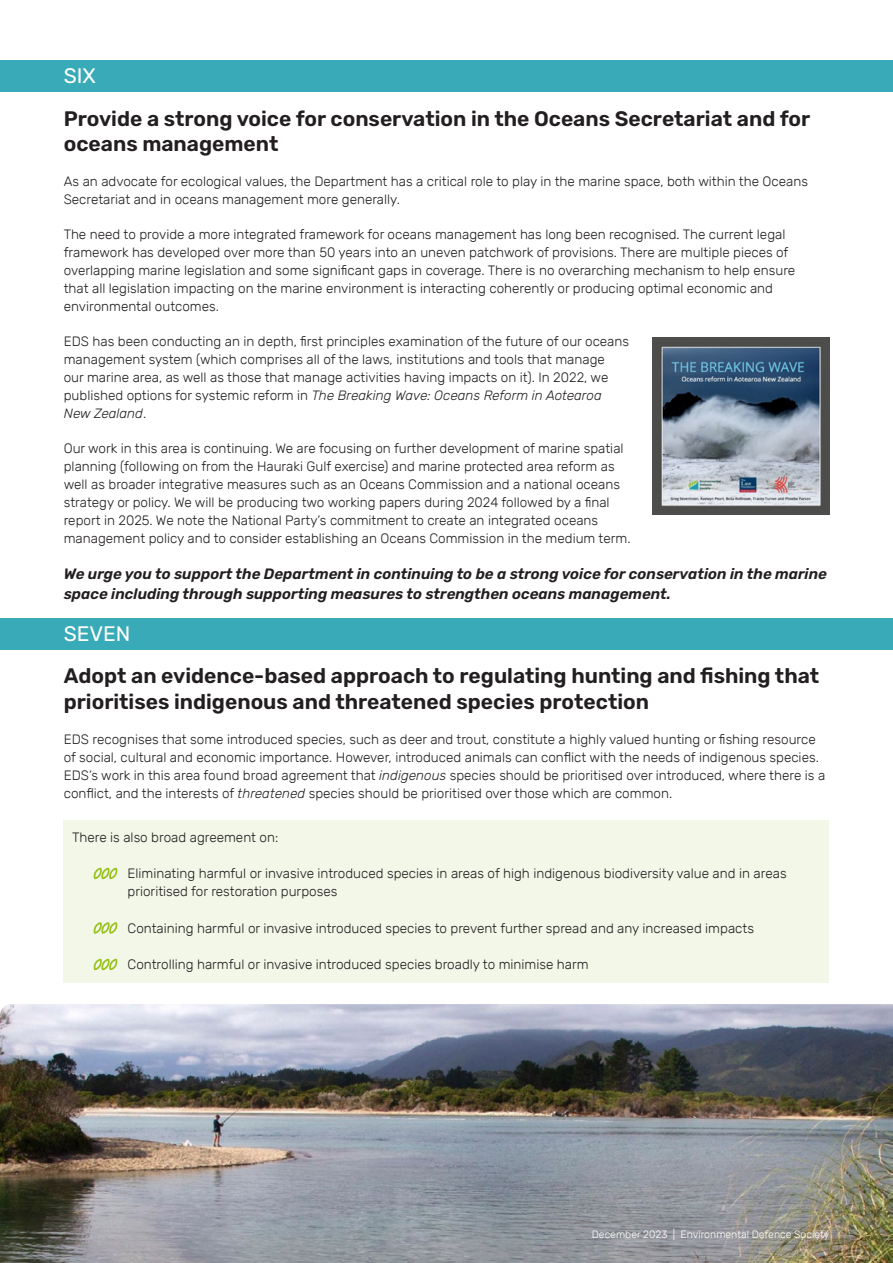
<style>
.page{position:relative;width:893px;height:1263px;background:#fff}
.page>*{position:absolute;margin:0;border:0;box-sizing:border-box;transform-origin:0 0}
.t1{font:600 21px/25.2px "Rubik";color:#231f20}
.t2{font:21px "Rubik";color:#fff}
.t3{font:italic 600 15px/19.5px "Rubik";color:#231f20}
.t4{font:300 13.5px/18px "Rubik";color:#231f20}
.t5{font:300 10.5px "Rubik";color:#fff}
.s1{font-style:italic}
</style>
<div class="page">
<div style="left:64px;top:821px;width:765px;height:162px;background:#f2f7e8"></div>
<div style="left:0;top:60px;width:893px;height:31px;background:#39aab7"></div>
<div style="left:0;top:618px;width:893px;height:31px;background:#39aab7"></div>
<svg style="left:94px;top:868px;width:23px;height:11px"></svg>
<svg style="left:94px;top:922px;width:23px;height:12px"></svg>
<svg style="left:94px;top:959px;width:23px;height:11px"></svg>
<img style="left:652px;top:337px;width:177px;height:177px">
<img style="left:0;top:1004px;width:893px;height:259px">
<h1 class="t2" style="left:64px;top:64px;width:34px">SIX</h1>
<h1 class="t1" style="left:64px;top:106px;width:748px">Provide a strong voice for conservation in the Oceans Secretariat and for oceans management</h1>
<p class="t4" style="left:64px;top:173px;width:746px">As an advocate for ecological values, the Department has a critical role to play in the marine space, both within the Oceans<br>Secretariat and in oceans management more generally.</p>
<p class="t4" style="left:64px;top:226px;width:733px">The need to provide a more integrated framework for oceans management has long been recognised. The current legal framework has developed over more than 50 years into an uneven patchwork of provisions. There are multiple pieces of overlapping marine legislation and some significant gaps in coverage. There is no overarching mechanism to help ensure that all legislation impacting on the marine environment is interacting coherently or producing optimal economic and environmental outcomes.</p>
<p class="t4" style="left:64px;top:332px;width:567px">EDS has been conducting an in depth, first principles examination of the future of our oceans management system (which comprises all of the laws, institutions and tools that manage<br>our marine area, as well as those that manage activities having impacts on it). In 2022, we published options for systemic reform in <span class="s1">The Breaking Wave: Oceans Reform in Aotearoa New Zealand</span>.</p>
<p class="t4" style="left:64px;top:439px;width:568px">Our work in this area is continuing. We are focusing on further development of marine spatial planning (following on from the Hauraki Gulf exercise) and marine protected area reform as well as broader integrative measures such as an Oceans Commission and a national oceans strategy or policy. We will be producing two working papers during 2024 followed by a final report in 2025. We note the National Party’s commitment to create an integrated oceans management policy and to consider establishing an Oceans Commission in the medium term.</p>
<p class="t3" style="left:64px;top:565px;width:765px">We urge you to support the Department in continuing to be a strong voice for conservation in the marine space including through supporting measures to strengthen oceans management.</p>
<h1 class="t2" style="left:64px;top:622px;width:68px">SEVEN</h1>
<h1 class="t1" style="left:64px;top:664px;width:757px">Adopt an evidence-based approach to regulating hunting and fishing that prioritises indigenous and threatened species protection</h1>
<p class="t4" style="left:64px;top:730px;width:763px">EDS recognises that some introduced species, such as deer and trout, constitute a highly valued hunting or fishing resource of social, cultural and economic importance. However, introduced animals can conflict with the needs of indigenous species.<br>EDS’s work in this area found broad agreement that <span class="s1">indigenous</span> species should be prioritised over introduced, where there is a conflict, and the interests of <span class="s1">threatened</span> species should be prioritised over those which are common.</p>
<p class="t4" style="left:72px;top:828px;width:207px">There is also broad agreement on:</p>
<p class="t4" style="left:128px;top:865px;width:661px">Eliminating harmful or invasive introduced species in areas of high indigenous biodiversity value and in areas prioritised for restoration purposes</p>
<p class="t4" style="left:128px;top:919px;width:628px">Containing harmful or invasive introduced species to prevent further spread and any increased impacts</p>
<p class="t4" style="left:128px;top:956px;width:463px">Controlling harmful or invasive introduced species broadly to minimise harm</p>
<p class="t5" style="left:592px;top:1229px;width:239px">December 2023 | Environmental Defence Society</p>
</div>
